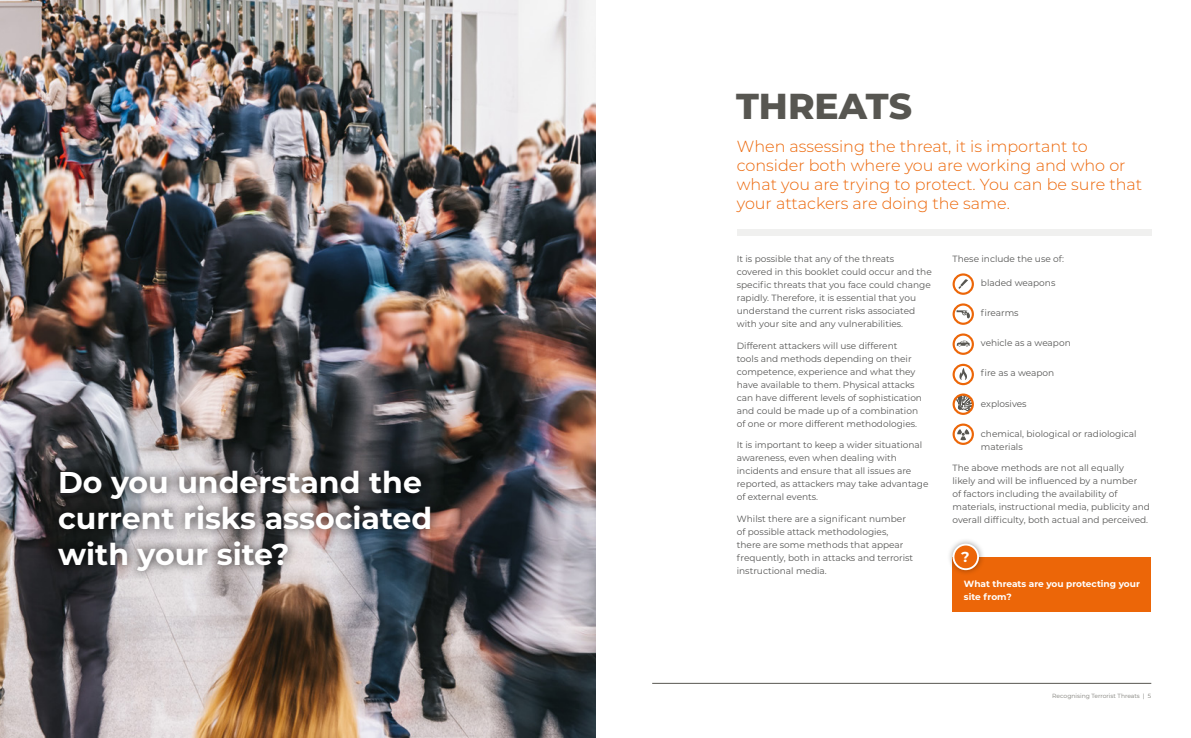
<style>
.page{position:relative;width:1191px;height:738px;background:#fff}
.page>*{position:absolute;margin:0;border:0;box-sizing:border-box;transform-origin:0 0}
.t1{font:800 36px "Montserrat";color:#575651}
.t2{font:700 30px/36px "Montserrat";color:#fff}
.t3{font:300 16px/19.2px "Montserrat";color:#ec6608}
.t4{font:700 14.4px "Montserrat";color:#fff}
.t5{font:9px/13px "Montserrat";color:#575756}
.t6{font:700 9px/13px "Montserrat";color:#fff}
.t7{font:6px "Montserrat";color:#7e7d77}
</style>
<div class="page">
<hr style="left:652px;top:682px;width:499px;height:1px;background:#575651">
<div style="left:952px;top:363px;width:22px;height:22px;border:2px solid #ec6608;border-radius:50%"></div>
<svg style="left:959px;top:368px;width:8px;height:12px"></svg>
<img style="left:0;top:0;width:595px;height:737px">
<div style="left:49px;top:460px;width:392px;height:120px;background:#000;opacity:.75"></div>
<div style="left:952px;top:556px;width:199px;height:54px;background:#ec6608"></div>
<div style="left:737px;top:229px;width:414px;height:7px;background:#f0f0ef"></div>
<div style="left:946px;top:537px;width:39px;height:39px;background:#000;opacity:.39"></div>
<div style="left:953px;top:544px;width:25px;height:24px;background:#ec6608;border-radius:50%"></div>
<div style="left:952px;top:543px;width:27px;height:26px;border:2px solid #fff;border-radius:50%"></div>
<div style="left:952px;top:423px;width:22px;height:21px;border:2px solid #ec6608;border-radius:50%"></div>
<svg style="left:957px;top:429px;width:12px;height:11px"></svg>
<div style="left:952px;top:303px;width:22px;height:21px;border:2px solid #ec6608;border-radius:50%"></div>
<svg style="left:956px;top:309px;width:14px;height:10px"></svg>
<div style="left:952px;top:333px;width:22px;height:21px;border:2px solid #ec6608;border-radius:50%"></div>
<svg style="left:956px;top:340px;width:13px;height:6px"></svg>
<svg style="left:956px;top:396px;width:16px;height:15px"></svg>
<div style="left:952px;top:393px;width:22px;height:21px;border:2px solid #ec6608;border-radius:50%"></div>
<div style="left:952px;top:273px;width:22px;height:21px;border:2px solid #ec6608;border-radius:50%"></div>
<svg style="left:958px;top:279px;width:10px;height:10px"></svg>
<h2 class="t2" style="left:58px;top:462px;width:375px">Do you understand the current risks associated with your site?</h2>
<h1 class="t1" style="left:736px;top:80px;width:177px">THREATS</h1>
<h3 class="t3" style="left:737px;top:136px;width:407px">When assessing the threat, it is important to consider both where you are working and who or what you are trying to protect. You can be sure that your attackers are doing the same.</h3>
<p class="t5" style="left:737px;top:252px;width:196px">It is possible that any of the threats covered in this booklet could occur and the specific threats that you face could change rapidly. Therefore, it is essential that you understand the current risks associated with your site and any vulnerabilities.</p>
<p class="t5" style="left:737px;top:338px;width:187px">Different attackers will use different<br>tools and methods depending on their competence, experience and what they have available to them. Physical attacks can have different levels of sophistication and could be made up of a combination of one or more different methodologies.</p>
<p class="t5" style="left:737px;top:438px;width:193px">It is important to keep a wider situational awareness, even when dealing with incidents and ensure that all issues are reported, as attackers may take advantage of external events.</p>
<p class="t5" style="left:737px;top:511px;width:178px">Whilst there are a significant number of possible attack methodologies, there are some methods that appear frequently, both in attacks and terrorist instructional media.</p>
<p class="t5" style="left:952px;top:252px;width:113px">These include the use of:</p>
<p class="t5" style="left:981px;top:276px;width:76px">bladed weapons</p>
<p class="t5" style="left:981px;top:306px;width:39px">firearms</p>
<p class="t5" style="left:981px;top:336px;width:91px">vehicle as a weapon</p>
<p class="t5" style="left:981px;top:366px;width:75px">fire as a weapon</p>
<p class="t5" style="left:981px;top:396px;width:47px">explosives</p>
<p class="t5" style="left:981px;top:426px;width:157px">chemical, biological or radiological materials</p>
<p class="t5" style="left:952px;top:460px;width:199px">The above methods are not all equally<br>likely and will be influenced by a number<br>of factors including the availability of materials, instructional media, publicity and overall difficulty, both actual and perceived.</p>
<h3 class="t4" style="left:961px;top:546px;width:10px">?</h3>
<p class="t6" style="left:964px;top:576px;width:177px">What threats are you protecting your site from?</p>
<p class="t7" style="left:1052px;top:691px;width:100px">Recognising Terrorist Threats | 5</p>
</div>
